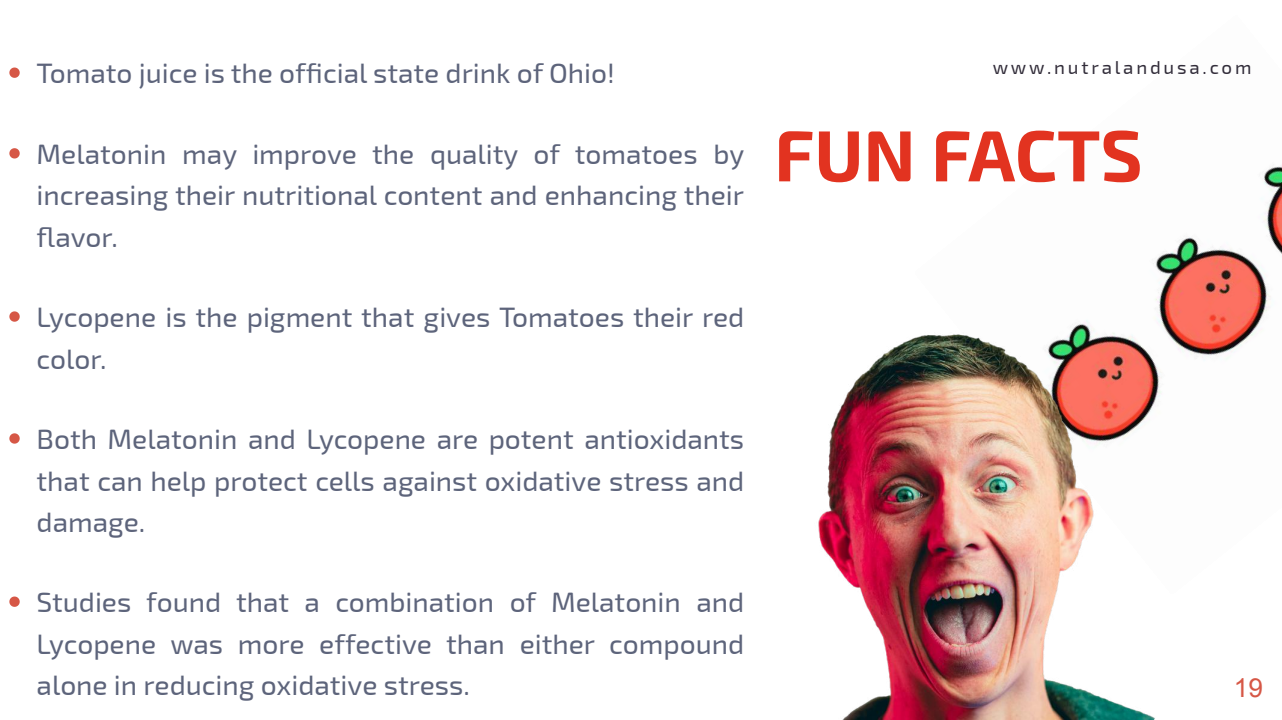
<style>
.page{position:relative;width:1282px;height:720px;background:#fff}
.page>*{position:absolute;margin:0;border:0;box-sizing:border-box;transform-origin:0 0}
.t1{font:700 72.25px "Exo 2.0";color:#e23320}
.t2{font:28.12px/41.2px "Exo 2.0";color:#5d647b;text-align:justify}
.t3{font:26.25px "Arial";color:#d65746}
.t4{font:18.75px "Exo 2.0";letter-spacing:.15em;color:#322d3a}
</style>
<div class="page">
<img style="left:1153px;top:165px;width:128px;height:195px">
<img style="left:818px;top:317px;width:386px;height:403px">
<svg style="left:9px;top:68px;width:11px;height:10px"></svg>
<svg style="left:9px;top:148px;width:11px;height:11px"></svg>
<svg style="left:9px;top:311px;width:11px;height:11px"></svg>
<svg style="left:9px;top:433px;width:11px;height:11px"></svg>
<svg style="left:9px;top:597px;width:11px;height:10px"></svg>
<p class="t2" style="left:37px;top:54px;width:579px">Tomato juice is the official state drink of Ohio!</p>
<p class="t2" style="left:37px;top:135px;width:709px">Melatonin may improve the quality of tomatoes by increasing their nutritional content and enhancing their flavor.</p>
<p class="t2" style="left:37px;top:298px;width:709px">Lycopene is the pigment that gives Tomatoes their red color.</p>
<p class="t2" style="left:37px;top:420px;width:709px">Both Melatonin and Lycopene are potent antioxidants that can help protect cells against oxidative stress and damage.</p>
<p class="t2" style="left:37px;top:583px;width:709px">Studies found that a combination of Melatonin and Lycopene was more effective than either compound alone in reducing oxidative stress.</p>
<p class="t4" style="left:992px;top:57px;width:260px">www.nutralandusa.com</p>
<h1 class="t1" style="left:774px;top:113px;width:370px">FUN FACTS</h1>
<p class="t3" style="left:1233px;top:673px;width:31px">19</p>
</div>
